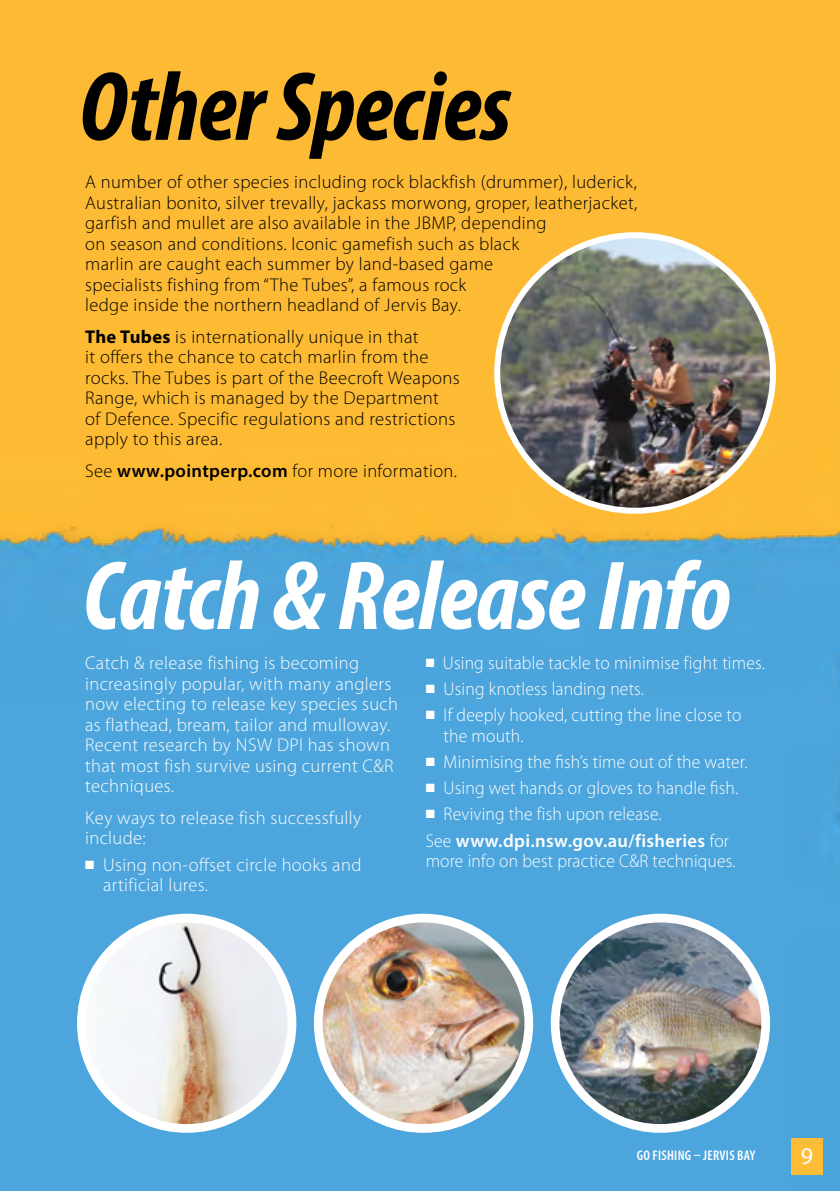
<style>
.page{position:relative;width:840px;height:1191px;background:#fff}
.page>*{position:absolute;margin:0;border:0;box-sizing:border-box;transform-origin:0 0}
.t1{font:italic 700 condensed 99px "Myriad Pro";letter-spacing:-.01em;color:#fff}
.t2{font:italic 700 condensed 99px "Myriad Pro";letter-spacing:-.01em;color:#000}
.t3{font:24px "Myriad Pro";color:#fff}
.Body_Copy__RL{font:300 18.4px/20.4px "Myriad Pro";letter-spacing:.02em;color:#000}
.Body_Copy__RL-2{font:300 18.4px/20.4px "Myriad Pro";letter-spacing:.02em;color:#fff}
.Body_Copy__RL-3{font:300 18.4px/20.4px "Myriad Pro";letter-spacing:.02em;color:#fff;scale:.95 1}
.t4{font:600 condensed 14px "Myriad Pro";letter-spacing:.02em;color:#fff}
.s1{font-weight:700}
.s2{font-weight:600}
</style>
<div class="page">
<div style="left:0;top:0;width:839px;height:479px;background:#fdba34"></div>
<img style="left:0;top:479px;width:839px;height:712px">
<img style="left:318px;top:919px;width:210px;height:209px">
<div style="left:314px;top:913px;width:219px;height:219px;border:9px solid #fff;border-radius:50%"></div>
<img style="left:81px;top:918px;width:211px;height:210px;border-radius:105px">
<div style="left:77px;top:913px;width:219px;height:219px;border:9px solid #fff;border-radius:50%"></div>
<img style="left:555px;top:918px;width:210px;height:210px;border-radius:105px">
<div style="left:550px;top:913px;width:219px;height:219px;border:9px solid #fff;border-radius:50%"></div>
<img style="left:497px;top:235px;width:275px;height:276px;border-radius:138px">
<div style="left:494px;top:232px;width:281px;height:282px;border:6px solid #fff;border-radius:50%"></div>
<div style="left:791px;top:1138px;width:31px;height:36px;background:#febd36"></div>
<p class="t2" style="left:79px;top:45px;width:433px">Other Species</p>
<p class="Body_Copy__RL" style="left:85px;top:171px;width:553px">A number of other species including rock blackfish (drummer), luderick, Australian bonito, silver trevally, jackass morwong, groper, leatherjacket, garfish and mullet are also available in the JBMP, depending<br>on season and conditions. Iconic gamefish such as black<br>marlin are caught each summer by land-based game<br>specialists fishing from “The Tubes”, a famous rock<br>ledge inside the northern headland of Jervis Bay.</p>
<p class="Body_Copy__RL" style="left:85px;top:326px;width:376px"><span class="s1">The Tubes</span> is internationally unique in that<br>it offers the chance to catch marlin from the rocks. The Tubes is part of the Beecroft Weapons Range, which is managed by the Department<br>of Defence. Specific regulations and restrictions apply to this area.</p>
<p class="Body_Copy__RL" style="left:85px;top:461px;width:373px">See <span class="s2">www.pointperp.com</span> for more information.</p>
<p class="t1" style="left:82px;top:534px;width:649px">Catch &amp; Release Info</p>
<p class="Body_Copy__RL-2" style="left:85px;top:652px;width:314px">Catch &amp; release fishing is becoming increasingly popular, with many anglers now electing to release key species such as flathead, bream, tailor and mulloway.<br>Recent research by NSW DPI has shown that most fish survive using current C&amp;R techniques.</p>
<p class="Body_Copy__RL-2" style="left:85px;top:807px;width:277px">Key ways to release fish successfully include:</p>
<p class="Body_Copy__RL-2" style="left:103px;top:854px;width:260px;text-indent:-18px">■ Using non-offset circle hooks and artificial lures.</p>
<p class="Body_Copy__RL-3" style="left:425px;top:652px;width:358px">■ Using suitable tackle to minimise fight times.</p>
<p class="Body_Copy__RL-3" style="left:425px;top:678px;width:231px">■ Using knotless landing nets.</p>
<p class="Body_Copy__RL-3" style="left:443px;top:705px;width:315px;text-indent:-18px">■ If deeply hooked, cutting the line close to the mouth.</p>
<p class="Body_Copy__RL-3" style="left:425px;top:751px;width:340px">■ Minimising the fish’s time out of the water.</p>
<p class="Body_Copy__RL-3" style="left:425px;top:777px;width:330px">■ Using wet hands or gloves to handle fish.</p>
<p class="Body_Copy__RL-3" style="left:425px;top:804px;width:250px">■ Reviving the fish upon release.</p>
<p class="Body_Copy__RL-3" style="left:425px;top:830px;width:327px">See <span class="s2">www.dpi.nsw.gov.au/fisheries</span> for more info on best practice C&amp;R techniques.</p>
<p class="t4" style="left:636px;top:1147px;width:120px">GO FISHING – JERVIS BAY</p>
<h2 class="t3" style="left:800px;top:1140px;width:14px">9</h2>
</div>
